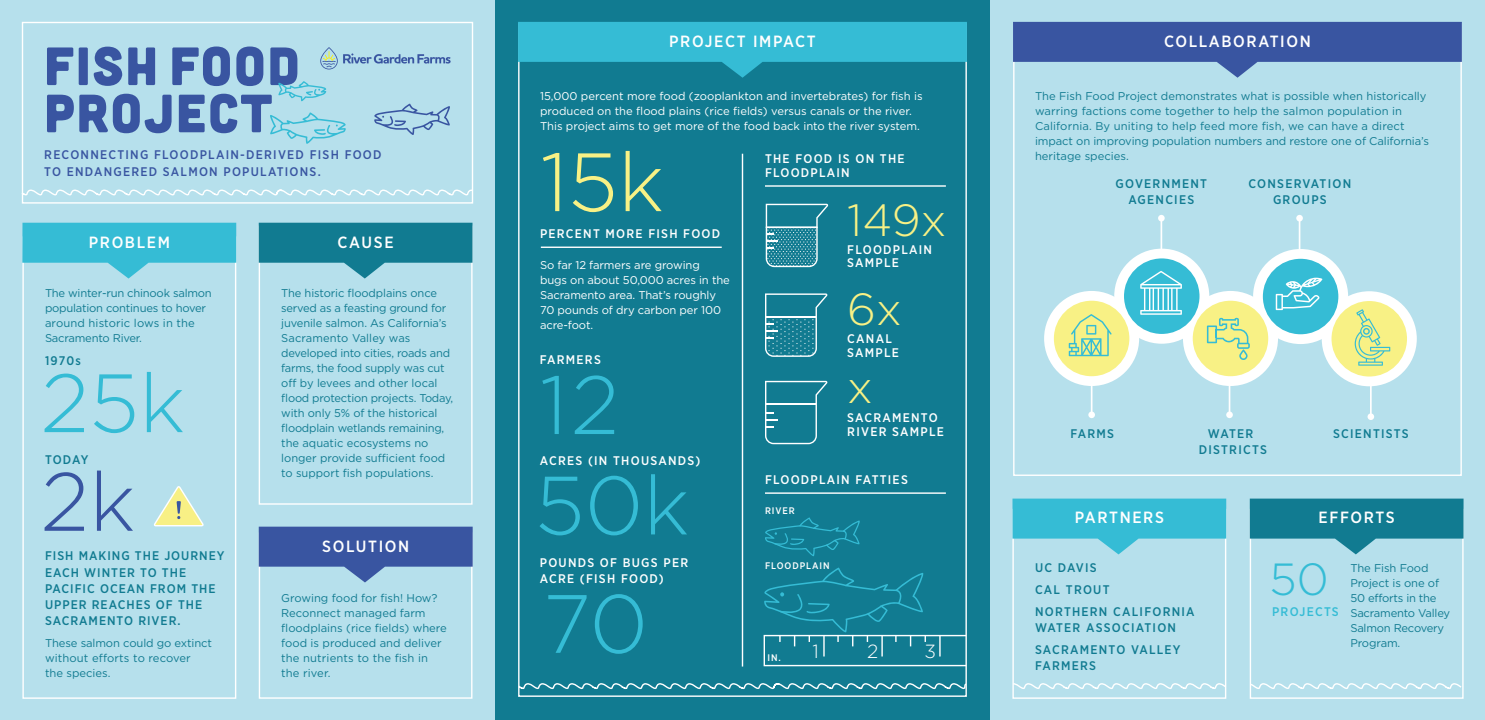
<style>
.page{position:relative;width:1485px;height:720px;background:#fff}
.page>*{position:absolute;margin:0;border:0;box-sizing:border-box;transform-origin:0 0}
.t1{font:300 82.5px "Gotham HTF";color:#35bcd5}
.t2{font:300 82.5px "Gotham HTF";color:#f8f185}
.t3{font:300 82.5px "Gotham HTF";color:#3955a1}
.t4{font:53.75px "Cubano";letter-spacing:.04em;color:#3955a1}
.t5{font:300 45px "Gotham HTF";color:#f8f185}
.t6{font:300 45px "Gotham HTF";color:#35bcd5}
.t7{font:300 19px "Gotham HTF";color:#fff}
.t8{font:500 16.25px "Gotham Narrow";letter-spacing:.1em;color:#fff}
.Descripter_Caps{font:500 12.5px/16.2px "Gotham Narrow";letter-spacing:.09em;color:#117b91}
.Descripter_Caps-2{font:500 12.5px/13.8px "Gotham Narrow";letter-spacing:.1em;color:#fff}
.Descripter_Caps-3{font:500 12.5px/16.2px "Gotham Narrow";letter-spacing:.1em;color:#3955a1}
.Descripter_Caps-4{font:500 12.5px "Gotham Narrow";letter-spacing:.1em;color:#35bcd5}
.Body{font:11.25px/15px "Gotham";letter-spacing:-.01em;color:#117b91}
.Body-2{font:11.25px/15px "Gotham";letter-spacing:-.01em;color:#fff}
.Descripter_Caps-5{font:500 9.5px "Gotham Narrow";letter-spacing:.1em;color:#fff}
</style>
<div class="page">
<div style="left:495px;top:0;width:495px;height:720px;background:#117b91"></div>
<div style="left:990px;top:0;width:495px;height:720px;background:#b6e0ec"></div>
<div style="left:0;top:0;width:495px;height:720px;background:#b6e0ec"></div>
<div style="left:22px;top:236px;width:214px;height:463px;border:1px solid #fff"></div>
<div style="left:259px;top:226px;width:214px;height:279px;border:1px solid #fff"></div>
<div style="left:259px;top:532px;width:213px;height:167px;border:1px solid #fff"></div>
<svg style="left:1014px;top:680px;width:448px;height:10px"></svg>
<svg style="left:22px;top:223px;width:214px;height:56px"></svg>
<svg style="left:259px;top:223px;width:213px;height:56px"></svg>
<svg style="left:21px;top:21px;width:453px;height:183px"></svg>
<svg style="left:259px;top:527px;width:214px;height:56px"></svg>
<div style="left:1322px;top:291px;width:95px;height:95px;background:#fff;border-radius:50%"></div>
<div style="left:1044px;top:291px;width:95px;height:95px;background:#fff;border-radius:50%"></div>
<div style="left:1114px;top:249px;width:95px;height:95px;background:#fff;border-radius:50%"></div>
<div style="left:1183px;top:291px;width:95px;height:95px;background:#fff;border-radius:50%"></div>
<div style="left:1253px;top:249px;width:95px;height:95px;background:#fff;border-radius:50%"></div>
<div style="left:1054px;top:301px;width:75px;height:75px;background:#f8f185;border-radius:50%"></div>
<div style="left:1124px;top:258px;width:76px;height:76px;background:#35bcd5;border-radius:50%"></div>
<div style="left:1193px;top:301px;width:75px;height:75px;background:#f8f185;border-radius:50%"></div>
<div style="left:1263px;top:259px;width:75px;height:75px;background:#35bcd5;border-radius:50%"></div>
<div style="left:1332px;top:301px;width:75px;height:76px;background:#f8f185;border-radius:50%"></div>
<hr style="left:1370px;top:380px;width:2px;height:38px;background:#fff">
<div style="left:1368px;top:413px;width:6px;height:7px;background:#fff;border-radius:50%"></div>
<hr style="left:1229px;top:379px;width:1px;height:37px;background:#fff">
<div style="left:1226px;top:412px;width:7px;height:6px;background:#fff;border-radius:50%"></div>
<hr style="left:1161px;top:217px;width:1px;height:38px;background:#fff">
<div style="left:1158px;top:215px;width:7px;height:6px;background:#fff;border-radius:50%"></div>
<hr style="left:1299px;top:217px;width:1px;height:38px;background:#fff">
<div style="left:1296px;top:215px;width:7px;height:6px;background:#fff;border-radius:50%"></div>
<hr style="left:1091px;top:379px;width:2px;height:37px;background:#fff">
<div style="left:1088px;top:412px;width:7px;height:6px;background:#fff;border-radius:50%"></div>
<svg style="left:21px;top:186px;width:453px;height:10px"></svg>
<svg style="left:518px;top:22px;width:449px;height:56px"></svg>
<hr style="left:765px;top:185px;width:181px;height:2px;background:#fff">
<hr style="left:541px;top:247px;width:181px;height:1px;background:#fff">
<hr style="left:765px;top:492px;width:181px;height:2px;background:#fff">
<svg style="left:1140px;top:271px;width:42px;height:44px"></svg>
<svg style="left:1013px;top:22px;width:449px;height:56px"></svg>
<hr style="left:742px;top:154px;width:1px;height:513px;background:#fff">
<svg style="left:518px;top:680px;width:449px;height:10px"></svg>
<div style="left:1012px;top:509px;width:214px;height:190px;border:1px solid #fff"></div>
<div style="left:1250px;top:509px;width:214px;height:190px;border:1px solid #fff"></div>
<svg style="left:1012px;top:499px;width:214px;height:55px"></svg>
<svg style="left:1250px;top:499px;width:214px;height:55px"></svg>
<svg style="left:1069px;top:314px;width:43px;height:42px"></svg>
<svg style="left:1207px;top:318px;width:43px;height:42px"></svg>
<svg style="left:1276px;top:278px;width:46px;height:32px"></svg>
<svg style="left:1355px;top:309px;width:35px;height:57px"></svg>
<svg style="left:765px;top:381px;width:63px;height:63px"></svg>
<svg style="left:765px;top:293px;width:63px;height:64px"></svg>
<svg style="left:766px;top:204px;width:62px;height:63px"></svg>
<svg style="left:154px;top:486px;width:50px;height:40px"></svg>
<svg style="left:320px;top:47px;width:131px;height:22px"></svg>
<svg style="left:278px;top:81px;width:48px;height:20px"></svg>
<svg style="left:270px;top:112px;width:76px;height:32px"></svg>
<svg style="left:374px;top:104px;width:76px;height:31px"></svg>
<svg style="left:763px;top:568px;width:204px;height:99px"></svg>
<svg style="left:765px;top:517px;width:95px;height:39px"></svg>
<p class="t4" style="left:44px;top:32px;width:257px">FISH FOOD</p>
<p class="t4" style="left:44px;top:79px;width:230px">PROJECT</p>
<p class="Descripter_Caps-3" style="left:44px;top:147px;width:339px">RECONNECTING FLOODPLAIN-DERIVED FISH FOOD<br>TO ENDANGERED SALMON POPULATIONS.</p>
<h1 class="t8" style="left:89px;top:232px;width:83px">PROBLEM</h1>
<h1 class="t8" style="left:338px;top:232px;width:57px">CAUSE</h1>
<p class="Body" style="left:45px;top:285px;width:168px">The winter-run chinook salmon population continues to hover around historic lows in the<br>Sacramento River.</p>
<p class="Body" style="left:281px;top:285px;width:174px">The historic floodplains once served as a feasting ground for juvenile salmon. As California’s<br>Sacramento Valley was developed into cities, roads and farms, the food supply was cut off by levees and other local flood protection projects. Today, with only 5% of the historical floodplain wetlands remaining, the aquatic ecosystems no longer provide sufficient food to support fish populations.</p>
<p class="Descripter_Caps" style="left:45px;top:353px;width:38px">1970s</p>
<p class="t1" style="left:41px;top:358px;width:146px">25k</p>
<p class="Descripter_Caps" style="left:45px;top:451px;width:45px">TODAY</p>
<p class="t3" style="left:41px;top:457px;width:96px">2k</p>
<p class="Descripter_Caps" style="left:45px;top:548px;width:181px">FISH MAKING THE JOURNEY<br>EACH WINTER TO THE<br>PACIFIC OCEAN FROM THE<br>UPPER REACHES OF THE<br>SACRAMENTO RIVER.</p>
<p class="Body" style="left:45px;top:635px;width:169px">These salmon could go extinct without efforts to recover<br>the species.</p>
<h1 class="t8" style="left:322px;top:536px;width:89px">SOLUTION</h1>
<p class="Body" style="left:281px;top:590px;width:167px">Growing food for fish! How?<br>Reconnect managed farm floodplains (rice fields) where food is produced and deliver the nutrients to the fish in the river.</p>
<h1 class="t8" style="left:669px;top:31px;width:148px">PROJECT IMPACT</h1>
<h1 class="t8" style="left:1164px;top:31px;width:148px">COLLABORATION</h1>
<p class="Body-2" style="left:540px;top:89px;width:384px">15,000 percent more food (zooplankton and invertebrates) for fish is produced on the flood plains (rice fields) versus canals or the river.<br>This project aims to get more of the food back into the river system.</p>
<p class="Body" style="left:1035px;top:89px;width:396px">The Fish Food Project demonstrates what is possible when historically warring factions come together to help the salmon population in California. By uniting to help feed more fish, we can have a direct impact on improving population numbers and restore one of California’s heritage species.</p>
<p class="t2" style="left:540px;top:137px;width:125px">15k</p>
<p class="Descripter_Caps-2" style="left:765px;top:151px;width:141px">THE FOOD IS ON THE<br>FLOODPLAIN</p>
<p class="Descripter_Caps" style="left:1116px;top:175px;width:93px;text-align:center">GOVERNMENT<br>AGENCIES</p>
<p class="Descripter_Caps" style="left:1249px;top:175px;width:104px;text-align:center">CONSERVATION<br>GROUPS</p>
<p class="t5" style="left:847px;top:196px;width:101px">149x</p>
<p class="Descripter_Caps-2" style="left:540px;top:227px;width:182px">PERCENT MORE FISH FOOD</p>
<p class="Body-2" style="left:540px;top:258px;width:191px">So far 12 farmers are growing<br>bugs on about 50,000 acres in the<br>Sacramento area. That’s roughly<br>70 pounds of dry carbon per 100 acre-foot.</p>
<p class="Descripter_Caps-2" style="left:540px;top:352px;width:63px">FARMERS</p>
<p class="t1" style="left:540px;top:360px;width:81px">12</p>
<p class="Descripter_Caps-2" style="left:540px;top:454px;width:162px">ACRES (IN THOUSANDS)</p>
<p class="t1" style="left:535px;top:460px;width:156px">50k</p>
<p class="Descripter_Caps-2" style="left:540px;top:554px;width:150px;line-height:16.2px">POUNDS OF BUGS PER<br>ACRE (FISH FOOD)</p>
<p class="t1" style="left:543px;top:579px;width:107px">70</p>
<p class="Descripter_Caps-2" style="left:847px;top:242px;width:86px">FLOODPLAIN<br>SAMPLE</p>
<p class="t5" style="left:847px;top:284px;width:56px">6x</p>
<p class="Descripter_Caps-2" style="left:847px;top:332px;width:53px">CANAL<br>SAMPLE</p>
<p class="t5" style="left:847px;top:363px;width:27px">x</p>
<p class="Descripter_Caps-2" style="left:847px;top:411px;width:92px">SACRAMENTO</p>
<p class="Descripter_Caps-2" style="left:847px;top:425px;width:98px">RIVER SAMPLE</p>
<p class="Descripter_Caps-2" style="left:765px;top:472px;width:144px">FLOODPLAIN FATTIES</p>
<p class="Descripter_Caps-5" style="left:765px;top:505px;width:31px">RIVER</p>
<p class="Descripter_Caps-5" style="left:765px;top:560px;width:66px">FLOODPLAIN</p>
<p class="Descripter_Caps-5" style="left:768px;top:652px;width:15px">IN.</p>
<p class="t7" style="left:813px;top:641px;width:8px">1</p>
<p class="t7" style="left:867px;top:641px;width:13px">2</p>
<p class="t7" style="left:924px;top:641px;width:13px">3</p>
<p class="Descripter_Caps" style="left:1070px;top:425px;width:45px">FARMS</p>
<p class="Descripter_Caps" style="left:1199px;top:425px;width:70px;text-align:center">WATER<br>DISTRICTS</p>
<p class="Descripter_Caps" style="left:1333px;top:425px;width:77px">SCIENTISTS</p>
<h1 class="t8" style="left:1075px;top:507px;width:91px">PARTNERS</h1>
<h1 class="t8" style="left:1319px;top:507px;width:78px">EFFORTS</h1>
<p class="t6" style="left:1270px;top:554px;width:61px">50</p>
<p class="Descripter_Caps-4" style="left:1272px;top:604px;width:68px">PROJECTS</p>
<p class="Descripter_Caps" style="left:1035px;top:559px;width:63px">UC DAVIS</p>
<p class="Descripter_Caps" style="left:1035px;top:581px;width:76px">CAL TROUT</p>
<p class="Descripter_Caps" style="left:1035px;top:603px;width:161px">NORTHERN CALIFORNIA<br>WATER ASSOCIATION</p>
<p class="Descripter_Caps" style="left:1035px;top:641px;width:147px">SACRAMENTO VALLEY<br>FARMERS</p>
<p class="Body" style="left:1350px;top:560px;width:101px">The Fish Food<br>Project is one of<br>50 efforts in the<br>Sacramento Valley<br>Salmon Recovery<br>Program.</p>
</div>
